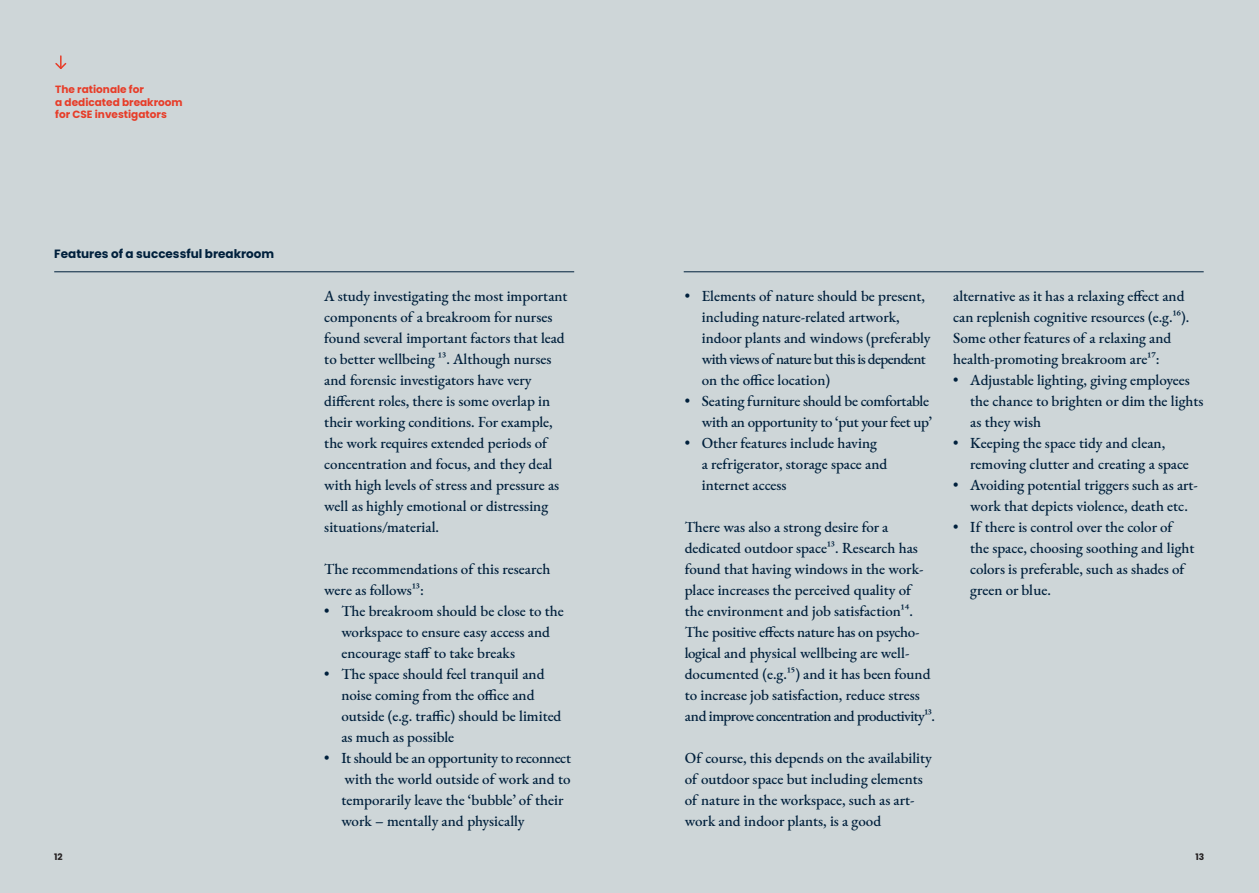
<style>
.page{position:relative;width:1259px;height:893px;background:#fff}
.page>*{position:absolute;margin:0;border:0;box-sizing:border-box;transform-origin:0 0}
.t1{font:500 15px/21px "EB Garamond";color:#00203c}
.t2{font:500 15px/21px "EB Garamond";letter-spacing:-.02em;color:#00203c;text-align:right}
.t3{font:700 12px "Poppins";color:#00203c}
.t4{font:700 10.5px "Poppins";color:#e73d29}
.t5{font:700 9px "Poppins";color:#231f20}
</style>
<div class="page">
<div style="left:629px;top:0;width:630px;height:893px;background:#ced6d8"></div>
<div style="left:0;top:0;width:629px;height:893px;background:#ced6d8"></div>
<hr style="left:54px;top:271px;width:520px;height:1px;background:#00203c">
<svg style="left:55px;top:56px;width:12px;height:13px"></svg>
<hr style="left:684px;top:271px;width:519px;height:1px;background:#00203c">
<p class="t4" style="left:55px;top:83px;width:90px">The rationale for</p>
<p class="t4" style="left:55px;top:96px;width:129px">a dedicated breakroom</p>
<p class="t4" style="left:55px;top:109px;width:113px">for CSE investigators</p>
<p class="t3" style="left:54px;top:247px;width:221px">Features of a successful breakroom</p>
<p class="t1" style="left:324px;top:286px;width:245px">A study investigating the most important components of a breakroom for nurses found several important factors that lead to better wellbeing ¹³. Although nurses and forensic investigators have very different roles, there is some overlap in their working conditions. For example, the work requires extended periods of concentration and focus, and they deal with high levels of stress and pressure as well as highly emotional or distressing situations/material.</p>
<p class="t1" style="left:324px;top:559px;width:228px">The recommendations of this research were as follows¹³:</p>
<p class="t1" style="left:341px;top:601px;width:224px;text-indent:-17px">• The breakroom should be close to the workspace to ensure easy access and encourage staff to take breaks</p>
<p class="t1" style="left:341px;top:664px;width:222px;text-indent:-17px">• The space should feel tranquil and noise coming from the office and outside (e.g. traffic) should be limited as much as possible</p>
<p class="t1" style="left:341px;top:748px;width:231px;text-indent:-17px">• It should be an opportunity to reconnect with the world outside of work and to temporarily leave the ‘bubble’ of their work – mentally and physically</p>
<p class="t1" style="left:702px;top:286px;width:230px;text-indent:-17px">• Elements of nature should be present, including nature-related artwork, indoor plants and windows (preferably with views of nature but this is dependent on the office location)</p>
<p class="t2" style="left:685px;top:391px;width:249px">• Seating furniture should be comfortable with an opportunity to ‘put your feet up’</p>
<p class="t1" style="left:702px;top:433px;width:187px;text-indent:-17px">• Other features include having<br>a refrigerator, storage space and internet access</p>
<p class="t1" style="left:685px;top:517px;width:252px">There was also a strong desire for a dedicated outdoor space¹³. Research has found that having windows in the work&shy;place increases the perceived quality of<br>the environment and job satisfaction¹⁴.<br>The positive effects nature has on psycho&shy;logical and physical wellbeing are well&shy;documented (e.g.¹⁵) and it has been found to increase job satisfaction, reduce stress and improve concentration and productivity¹³.</p>
<p class="t1" style="left:685px;top:748px;width:249px">Of course, this depends on the availability of outdoor space but including elements of nature in the workspace, such as art&shy;work and indoor plants, is a good</p>
<p class="t1" style="left:953px;top:286px;width:237px">alternative as it has a relaxing effect and can replenish cognitive resources (e.g.¹⁶).</p>
<p class="t1" style="left:953px;top:328px;width:220px">Some other features of a relaxing and health-promoting breakroom are¹⁷:</p>
<p class="t1" style="left:970px;top:370px;width:235px;text-indent:-17px">• Adjustable lighting, giving employees the chance to brighten or dim the lights as they wish</p>
<p class="t1" style="left:970px;top:433px;width:220px;text-indent:-17px">• Keeping the space tidy and clean, removing clutter and creating a space</p>
<p class="t1" style="left:953px;top:475px;width:246px;text-align:center">• Avoiding potential triggers such as art&shy;work that depicts violence, death etc.</p>
<p class="t1" style="left:970px;top:517px;width:226px;text-indent:-17px">• If there is control over the color of the space, choosing soothing and light colors is preferable, such as shades of green or blue.</p>
<p class="t5" style="left:54px;top:851px;width:10px">12</p>
<p class="t5" style="left:1195px;top:851px;width:10px">13</p>
</div>
